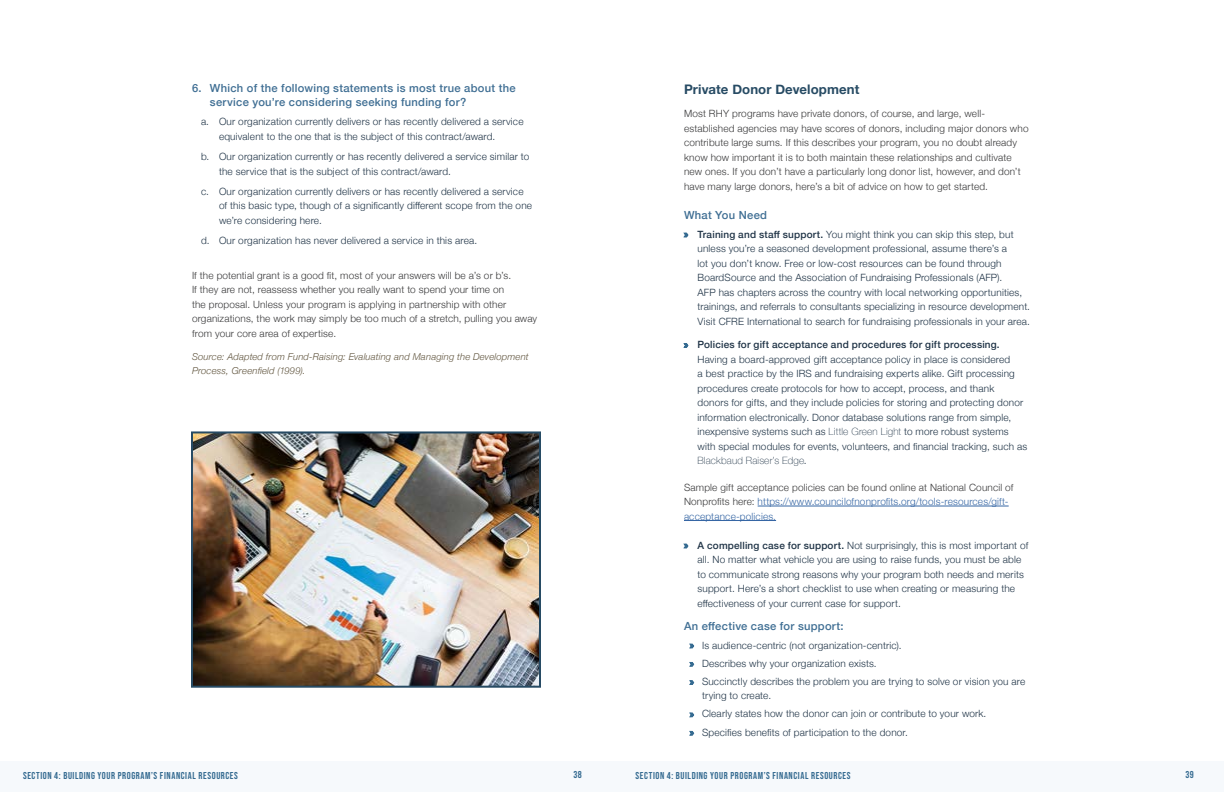
<style>
.page{position:relative;width:1224px;height:792px;background:#fff}
.page>*{position:absolute;margin:0;border:0;box-sizing:border-box;transform-origin:0 0}
.t1{font:700 13.2px "Helvetica Neue";letter-spacing:.01em;color:#274b64}
.t2{font:500 11.2px/14.5px "Helvetica Neue";letter-spacing:.025em;color:#406f94}
.t3{font:300 10px/14.5px "Helvetica Neue";letter-spacing:.015em;color:#1f3346}
.t4{font:300 10px/14.5px "Helvetica Neue";letter-spacing:.015em;color:#383839}
.t5{font:10px "Bebas Neue";letter-spacing:.06em;color:#356b91}
.t6{font:italic 300 9.5px/14.5px "Helvetica Neue";letter-spacing:.015em;color:#61553f}
.s1{font-family:"Myriad Pro";font-weight:400;color:#356b91}
.s2{font-weight:500}
.s3{font-weight:100}
.s4{font-style:italic}
.s5{color:#3666a4}
</style>
<div class="page">
<hr style="left:758px;top:506px;width:251px;height:1px;background:#3666a4">
<hr style="left:684px;top:520px;width:92px;height:1px;background:#3666a4">
<svg style="left:684px;top:233px;width:4px;height:4px"></svg>
<svg style="left:684px;top:344px;width:4px;height:3px"></svg>
<svg style="left:684px;top:544px;width:4px;height:4px"></svg>
<svg style="left:690px;top:644px;width:4px;height:4px"></svg>
<svg style="left:690px;top:662px;width:4px;height:4px"></svg>
<svg style="left:690px;top:681px;width:4px;height:4px"></svg>
<svg style="left:690px;top:713px;width:4px;height:4px"></svg>
<svg style="left:690px;top:731px;width:4px;height:4px"></svg>
<img style="left:194px;top:434px;width:344px;height:251px">
<div style="left:191px;top:431px;width:350px;height:257px;border:2px solid #274b64"></div>
<div style="left:0;top:762px;width:1224px;height:30px;background:#f6f9fc"></div>
<p class="t2" style="left:210px;top:80px;width:307px;text-indent:-18px">6. Which of the following statements is most true about the service you’re considering seeking funding for?</p>
<p class="t3" style="left:219px;top:114px;width:306px;text-indent:-18px">a. Our organization currently delivers or has recently delivered a service equivalent to the one that is the subject of this contract/award.</p>
<p class="t3" style="left:219px;top:149px;width:312px;text-indent:-18px">b. Our organization currently or has recently delivered a service similar to the service that is the subject of this contract/award.</p>
<p class="t3" style="left:219px;top:183px;width:315px;text-indent:-18px">c. Our organization currently delivers or has recently delivered a service of this basic type, though of a significantly different scope from the one we’re considering here.</p>
<p class="t3" style="left:201px;top:233px;width:278px">d. Our organization has never delivered a service in this area.</p>
<p class="t4" style="left:192px;top:267px;width:347px">If the potential grant is a good fit, most of your answers will be a’s or b’s.<br>If they are not, reassess whether you really want to spend your time on<br>the proposal. Unless your program is applying in partnership with other organizations, the work may simply be too much of a stretch, pulling you away from your core area of expertise.</p>
<p class="t6" style="left:192px;top:349px;width:338px">Source: Adapted from Fund-Raising: Evaluating and Managing the Development<br>Process, Greenfield (1999).</p>
<h1 class="t1" style="left:684px;top:79px;width:177px">Private Donor Development</h1>
<p class="t4" style="left:684px;top:105px;width:346px">Most RHY programs have private donors, of course, and large, well&shy;established agencies may have scores of donors, including major donors who contribute large sums. If this describes your program, you no doubt already know how important it is to both maintain these relationships and cultivate new ones. If you don’t have a particularly long donor list, however, and don’t have many large donors, here’s a bit of advice on how to get started.</p>
<p class="t2" style="left:684px;top:206px;width:85px">What You Need</p>
<p class="t3" style="left:698px;top:226px;width:334px;text-indent:-14px"><span class="s1">»</span> <span class="s2">Training and staff support.</span> You might think you can skip this step, but unless you’re a seasoned development professional, assume there’s a<br>lot you don’t know. Free or low-cost resources can be found through BoardSource and the Association of Fundraising Professionals (AFP).<br>AFP has chapters across the country with local networking opportunities, trainings, and referrals to consultants specializing in resource development.<br>Visit CFRE International to search for fundraising professionals in your area.</p>
<p class="t3" style="left:698px;top:336px;width:331px;text-indent:-14px"><span class="s1">»</span> <span class="s2">Policies for gift acceptance and procedures for gift processing.<br></span>Having a board-approved gift acceptance policy in place is considered<br>a best practice by the IRS and fundraising experts alike. Gift processing procedures create protocols for how to accept, process, and thank donors for gifts, and they include policies for storing and protecting donor information electronically. Donor database solutions range from simple, inexpensive systems such as <span class="s3">Little Green Light</span> to more robust systems with special modules for events, volunteers, and financial tracking, such as <span class="s3">Blackbaud Raiser’s Edge</span><span class="s4">.</span></p>
<p class="t4" style="left:684px;top:479px;width:331px">Sample gift acceptance policies can be found online at National Council of<br>Nonprofits here: <span class="s5">https://www.councilofnonprofits.org/tools-resources/gift&shy;acceptance-policies.</span></p>
<p class="t3" style="left:698px;top:537px;width:332px;text-indent:-14px"><span class="s1">»</span> <span class="s2">A compelling case for support.</span> Not surprisingly, this is most important of all. No matter what vehicle you are using to raise funds, you must be able to communicate strong reasons why your program both needs and merits support. Here’s a short checklist to use when creating or measuring the effectiveness of your current case for support.</p>
<p class="t2" style="left:684px;top:618px;width:161px">An effective case for support:</p>
<p class="t3" style="left:690px;top:635px;width:337px;line-height:18.3px"><span class="s1">»</span> Is audience-centric (not organization-centric).<br><span class="s1">»</span> Describes why your organization exists.<br><span class="s1">»</span> Succinctly describes the problem you are trying to solve or vision you are</p>
<p class="t3" style="left:690px;top:686px;width:298px;line-height:18.3px;text-indent:12px">trying to create.<br><span class="s1">»</span> Clearly states how the donor can join or contribute to your work. <span class="s1">»</span> Specifies benefits of participation to the donor.</p>
<p class="t5" style="left:23px;top:769px;width:216px">SECTION 4: BUILDING YOUR PROGRAM’S FINANCIAL RESOURCES</p>
<p class="t5" style="left:573px;top:769px;width:10px">38</p>
<p class="t5" style="left:636px;top:769px;width:216px">SECTION 4: BUILDING YOUR PROGRAM’S FINANCIAL RESOURCES</p>
<p class="t5" style="left:1185px;top:769px;width:10px">39</p>
</div>
